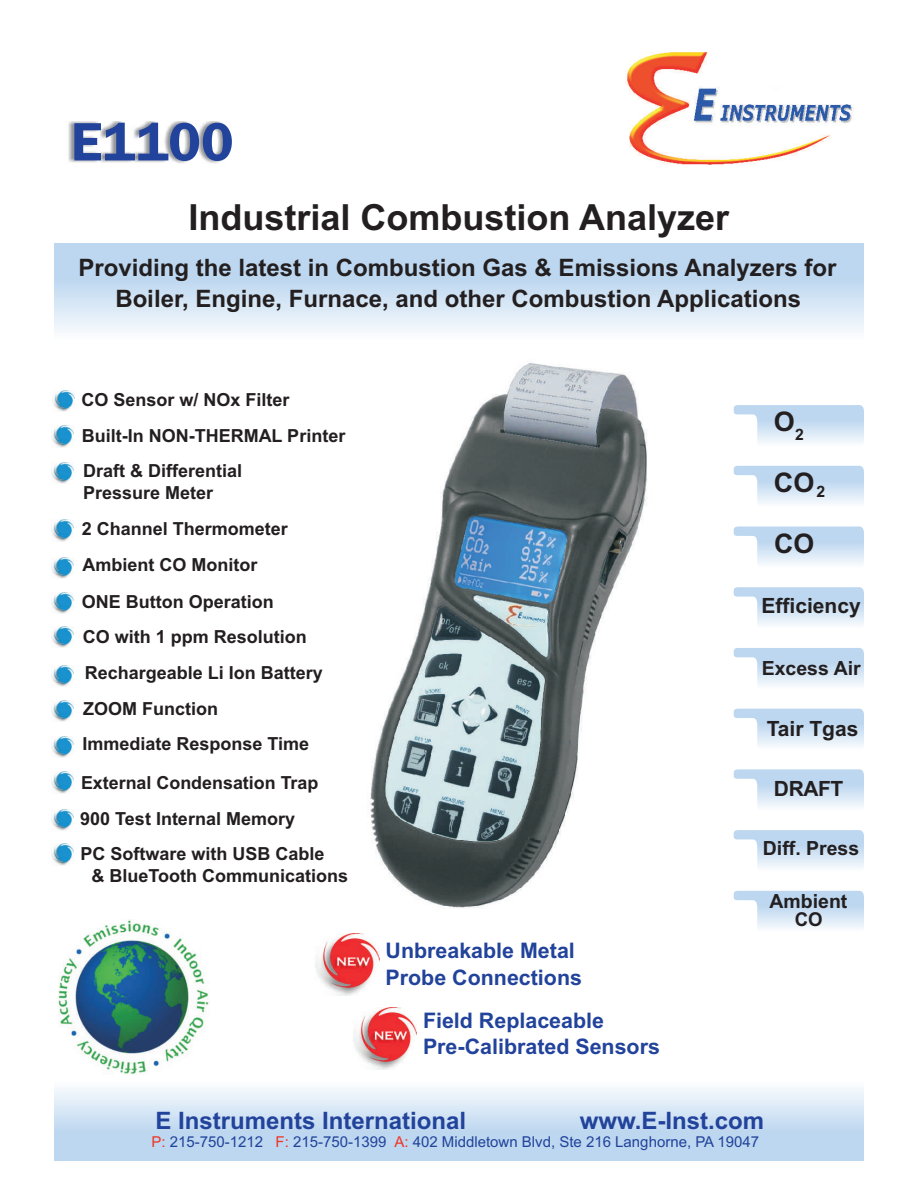
<style>
.page{position:relative;width:918px;height:1188px;background:#fff}
.page>*{position:absolute;margin:0;border:0;box-sizing:border-box;transform-origin:0 0}
.t1{font:600 55.8px "Franklin Gothic";color:#22439b}
.t2{font:700 36px "Arial";color:#231f20}
.t3{font:700 27px "Arial";color:#231f20}
.t4{font:700 24px/31px "Arial";color:#231f20;text-align:center}
.t5{font:700 24px "Arial";color:#22439b}
.t6{font:700 21.45px/26.8px "Arial";color:#22439b}
.t7{font:700 21px "Arial";color:#231f20}
.t8{font:700 19.5px "Arial";color:#231f20}
.t9{font:700 19.05px "Arial";color:#231f20}
.t10{font:700 18px/36.6px "Arial";color:#231f20}
.t11{font:700 15.75px "Arial";color:#231f20}
.t12{font:15px "Arial";color:#22439b}
.s1{font-family:"HPPSG";font-weight:400}
.s2{color:#ee3527}
</style>
<div class="page">
<img style="left:353px;top:1008px;width:64px;height:61px">
<img style="left:315px;top:934px;width:64px;height:62px">
<svg style="left:734px;top:465px;width:130px;height:39px"></svg>
<svg style="left:734px;top:587px;width:130px;height:38px"></svg>
<svg style="left:734px;top:890px;width:130px;height:39px"></svg>
<svg style="left:734px;top:526px;width:130px;height:38px"></svg>
<svg style="left:734px;top:830px;width:130px;height:38px"></svg>
<svg style="left:734px;top:648px;width:130px;height:38px"></svg>
<svg style="left:734px;top:708px;width:130px;height:38px"></svg>
<svg style="left:734px;top:405px;width:130px;height:38px"></svg>
<svg style="left:734px;top:769px;width:130px;height:38px"></svg>
<div style="left:54px;top:243px;width:810px;height:97px;background:linear-gradient(to bottom,#adceeb,#f5f8fc)"></div>
<img style="left:52px;top:593px;width:21px;height:21px">
<img style="left:52px;top:809px;width:21px;height:21px">
<img style="left:52px;top:736px;width:21px;height:21px">
<img style="left:52px;top:462px;width:21px;height:22px">
<img style="left:52px;top:627px;width:21px;height:21px">
<img style="left:52px;top:520px;width:21px;height:21px">
<img style="left:52px;top:844px;width:21px;height:21px">
<img style="left:52px;top:557px;width:21px;height:21px">
<img style="left:52px;top:772px;width:21px;height:21px">
<img style="left:52px;top:665px;width:21px;height:21px">
<img style="left:52px;top:701px;width:21px;height:21px">
<img style="left:58px;top:919px;width:151px;height:156px">
<div style="left:54px;top:1080px;width:810px;height:81px;background:linear-gradient(to bottom,#f6f9fd,#accdeb)"></div>
<img style="left:52px;top:426px;width:21px;height:21px">
<img style="left:53px;top:390px;width:21px;height:21px">
<img style="left:370px;top:363px;width:277px;height:546px">
<img style="left:625px;top:52px;width:229px;height:113px">
<img style="left:68px;top:121px;width:162px;height:42px">
<h1 class="t1" style="left:71px;top:121px;width:165px">E1<span class="s1">1144</span>100</h1>
<h2 class="t2" style="left:188px;top:204px;width:542px">Industrial Combustion Analyzer</h2>
<h3 class="t4" style="left:79px;top:254px;width:759px">Providing the latest in Combustion Gas &amp; Emissions Analyzers for<br>Boiler, Engine, Furnace, and other Combustion Applications</h3>
<p class="t10" style="left:81px;top:383px;width:210px">CO Sensor w/ NOx Filter</p>
<p class="t10" style="left:82px;top:419px;width:265px">Built-In NON-THERMAL Printer</p>
<p class="t10" style="left:83px;top:461px;width:161px;line-height:22.5px">Draft &amp; Differential<br>Pressure Meter</p>
<p class="t10" style="left:82px;top:512px;width:208px">2 Channel Thermometer<br>Ambient CO Monitor<br>ONE Button Operation</p>
<p class="t10" style="left:83px;top:620px;width:242px">CO with 1 ppm Resolution<br>Rechargeable Li Ion Battery<br>ZOOM Function</p>
<p class="t10" style="left:81px;top:725px;width:239px;line-height:39.5px">Immediate Response Time<br>External Condensation Trap</p>
<p class="t10" style="left:80px;top:802px;width:216px">900 Test Internal Memory</p>
<p class="t10" style="left:81px;top:837px;width:246px">PC Software with USB Cable</p>
<p class="t10" style="left:91px;top:859px;width:258px">&amp; BlueTooth Communications</p>
<p class="t6" style="left:386px;top:939px;width:198px">Unbreakable Metal<br>Probe Connections</p>
<p class="t6" style="left:423px;top:1009px;width:238px">Field Replaceable<br>Pre-Calibrated Sensors</p>
<h3 class="t3" style="left:774px;top:411px;width:31px">O<sub>2</sub></h3>
<h3 class="t3" style="left:774px;top:472px;width:42px">CO</h3>
<p class="t11" style="left:816px;top:486px;width:10px">2</p>
<h3 class="t3" style="left:774px;top:533px;width:42px">CO</h3>
<p class="t7" style="left:762px;top:598px;width:101px">Efficiency</p>
<p class="t8" style="left:762px;top:661px;width:101px">Excess Air</p>
<p class="t7" style="left:767px;top:721px;width:93px">Tair Tgas</p>
<p class="t7" style="left:774px;top:781px;width:71px">DRAFT</p>
<p class="t8" style="left:763px;top:841px;width:98px">Diff. Press</p>
<p class="t8" style="left:769px;top:894px;width:79px">Ambient</p>
<p class="t9" style="left:795px;top:912px;width:29px">CO</p>
<h3 class="t5" style="left:156px;top:1111px;width:312px">E Instruments International</h3>
<h3 class="t5" style="left:580px;top:1111px;width:186px">www.E-Inst.com</h3>
<p class="t12" style="left:151px;top:1136px;width:113px"><span class="s2">P:</span> 215-750-1212</p>
<p class="t12" style="left:276px;top:1136px;width:485px"><span class="s2">F:</span> 215-750-1399 <span class="s2">A:</span> 402 Middletown Blvd, Ste 216 Langhorne, PA 19047</p>
</div>
